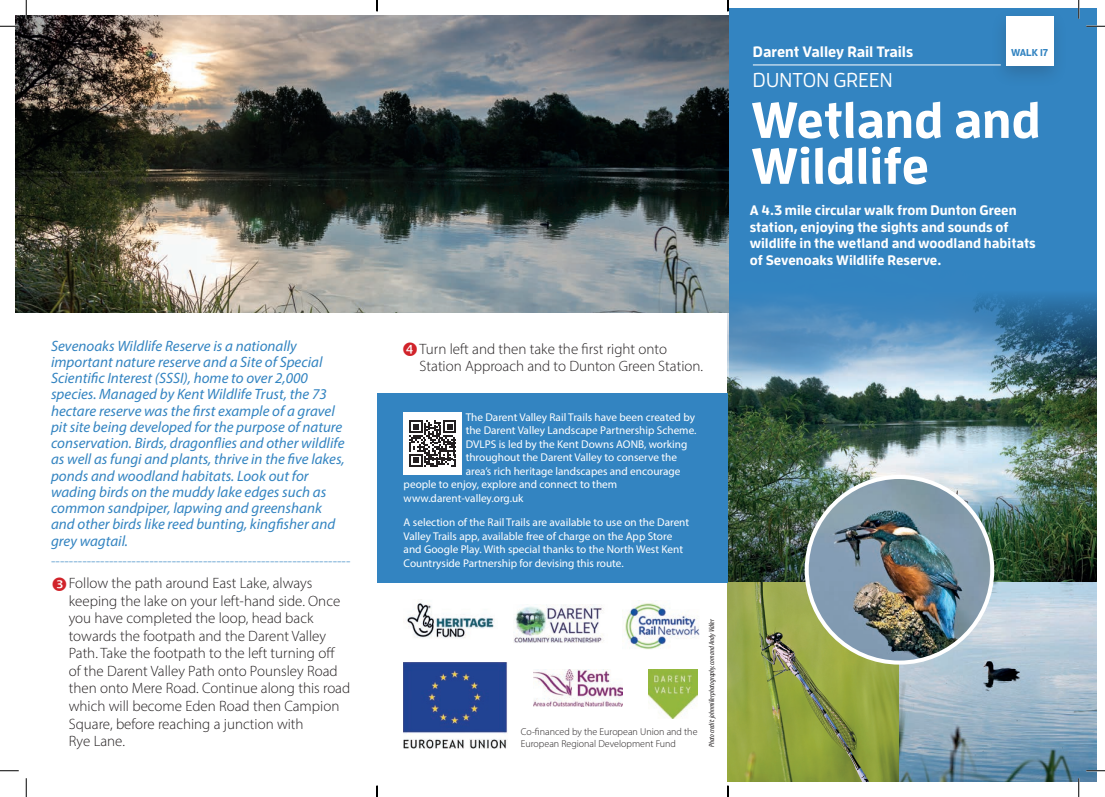
<style>
.page{position:relative;width:1105px;height:797px;background:#fff}
.page>*{position:absolute;margin:0;border:0;box-sizing:border-box;transform-origin:0 0}
.t1{font:700 50.5px/45.9px "Enzo OT";color:#fff}
.t2{font:500 20px "Enzo OT";letter-spacing:.01em;color:#fff}
.t3{font:italic 15px/16.2px "Myriad Pro";color:#3384c1}
.t4{font:300 15px/17.5px "Myriad Pro";color:#231f20}
.t5{font:300 15px "Myriad Pro";color:#3384c1}
.t6{font:700 15px "Enzo OT";color:#fff}
.t7{font:700 13.75px/16.5px "Enzo OT";color:#fff}
.t8{font:11.25px/13.5px "Myriad Pro";color:#fff}
.t9{font:300 10px/12px "Myriad Pro";color:#231f20}
.t10{font:700 10px "Enzo OT";color:#3384c1}
.t11{font:italic condensed 7.5px "Myriad Pro";color:#231f20}
</style>
<div class="page">
<img style="left:728px;top:581px;width:171px;height:200px">
<img style="left:899px;top:581px;width:197px;height:200px">
<div style="left:728px;top:9px;width:368px;height:534px;background:#3384c1"></div>
<img style="left:728px;top:271px;width:368px;height:310px">
<div style="left:377px;top:393px;width:351px;height:190px;background:#3384c1"></div>
<img style="left:622px;top:600px;width:78px;height:50px">
<img style="left:514px;top:604px;width:90px;height:39px">
<img style="left:407px;top:602px;width:88px;height:37px">
<img style="left:807px;top:477px;width:185px;height:185px;border-radius:93px">
<div style="left:805px;top:475px;width:189px;height:189px;border:4px solid #fff;border-radius:50%"></div>
<div style="left:404px;top:412px;width:58px;height:62px;background:#fff"></div>
<svg style="left:409px;top:420px;width:47px;height:47px"></svg>
<img style="left:16px;top:16px;width:712px;height:296px">
<img style="left:649px;top:669px;width:48px;height:49px">
<img style="left:404px;top:662px;width:104px;height:87px">
<img style="left:534px;top:669px;width:88px;height:38px">
<div style="left:990px;top:9px;width:78px;height:79px;background:#231f20;opacity:.2"></div>
<div style="left:1007px;top:16px;width:47px;height:49px;background:#fff"></div>
<hr style="left:753px;top:65px;width:248px;height:1px;background:#fff">
<svg style="left:0;top:25px;width:19px;height:2px"></svg>
<svg style="left:1086px;top:25px;width:19px;height:2px"></svg>
<svg style="left:0;top:770px;width:19px;height:1px"></svg>
<svg style="left:1086px;top:770px;width:19px;height:1px"></svg>
<svg style="left:25px;top:0;width:2px;height:19px"></svg>
<svg style="left:25px;top:778px;width:2px;height:19px"></svg>
<svg style="left:1078px;top:0;width:1px;height:19px"></svg>
<svg style="left:1078px;top:778px;width:1px;height:19px"></svg>
<svg style="left:376px;top:0;width:2px;height:11px"></svg>
<svg style="left:376px;top:785px;width:2px;height:12px"></svg>
<svg style="left:727px;top:0;width:2px;height:11px"></svg>
<svg style="left:727px;top:785px;width:2px;height:12px"></svg>
<p class="t3" style="left:51px;top:337px;width:295px">Sevenoaks Wildlife Reserve is a nationally important nature reserve and a Site of Special Scientific Interest (SSSI), home to over 2,000 species. Managed by Kent Wildlife Trust, the 73 hectare reserve was the first example of a gravel pit site being developed for the purpose of nature conservation. Birds, dragonflies and other wildlife as well as fungi and plants, thrive in the five lakes, ponds and woodland habitats. Look out for wading birds on the muddy lake edges such as common sandpiper, lapwing and greenshank and other birds like reed bunting, kingfisher and grey wagtail.</p>
<p class="t5" style="left:51px;top:551px;width:301px">-------------------------------------------------------------------</p>
<p class="t4" style="left:69px;top:574px;width:283px">Follow the path around East Lake, always keeping the lake on your left-hand side. Once you have completed the loop, head back towards the footpath and the Darent Valley Path. Take the footpath to the left turning off of the Darent Valley Path onto Pounsley Road then onto Mere Road. Continue along this road which will become Eden Road then Campion Square, before reaching a junction with<br>Rye Lane.</p>
<p class="t4" style="left:420px;top:340px;width:285px">Turn left and then take the first right onto<br>Station Approach and to Dunton Green Station.</p>
<p class="t8" style="left:466px;top:410px;width:231px">The Darent Valley Rail Trails have been created by</p>
<p class="t8" style="left:466px;top:423px;width:232px">the Darent Valley Landscape Partnership Scheme.</p>
<p class="t8" style="left:466px;top:437px;width:223px">DVLPS is led by the Kent Downs AONB, working</p>
<p class="t8" style="left:466px;top:450px;width:213px">throughout the Darent Valley to conserve the</p>
<p class="t8" style="left:466px;top:464px;width:216px">area’s rich heritage landscapes and encourage</p>
<p class="t8" style="left:404px;top:477px;width:215px">people to enjoy, explore and connect to them</p>
<p class="t8" style="left:404px;top:491px;width:121px">www.darent-valley.org.uk</p>
<p class="t8" style="left:404px;top:515px;width:287px">A selection of the Rail Trails are available to use on the Darent Valley Trails app, available free of charge on the App Store and Google Play. With special thanks to the North West Kent Countryside Partnership for devising this route.</p>
<p class="t9" style="left:521px;top:725px;width:178px">Co-financed by the European Union and the<br>European Regional Development Fund</p>
<p class="t11" style="left:707px;top:747px;width:129px;rotate:-90deg">Photo credit: johnmillerphotography.com and Andy Vidler</p>
<p class="t6" style="left:753px;top:43px;width:162px">Darent Valley Rail Trails</p>
<p class="t10" style="left:1011px;top:46px;width:39px">WALK 17</p>
<p class="t2" style="left:753px;top:68px;width:141px">DUNTON GREEN</p>
<p class="t1" style="left:751px;top:96px;width:291px">Wetland and<br>Wildlife</p>
<p class="t7" style="left:750px;top:202px;width:287px">A 4.3 mile circular walk from Dunton Green station, enjoying the sights and sounds of wildlife in the wetland and woodland habitats of Sevenoaks Wildlife Reserve.</p>
</div>
